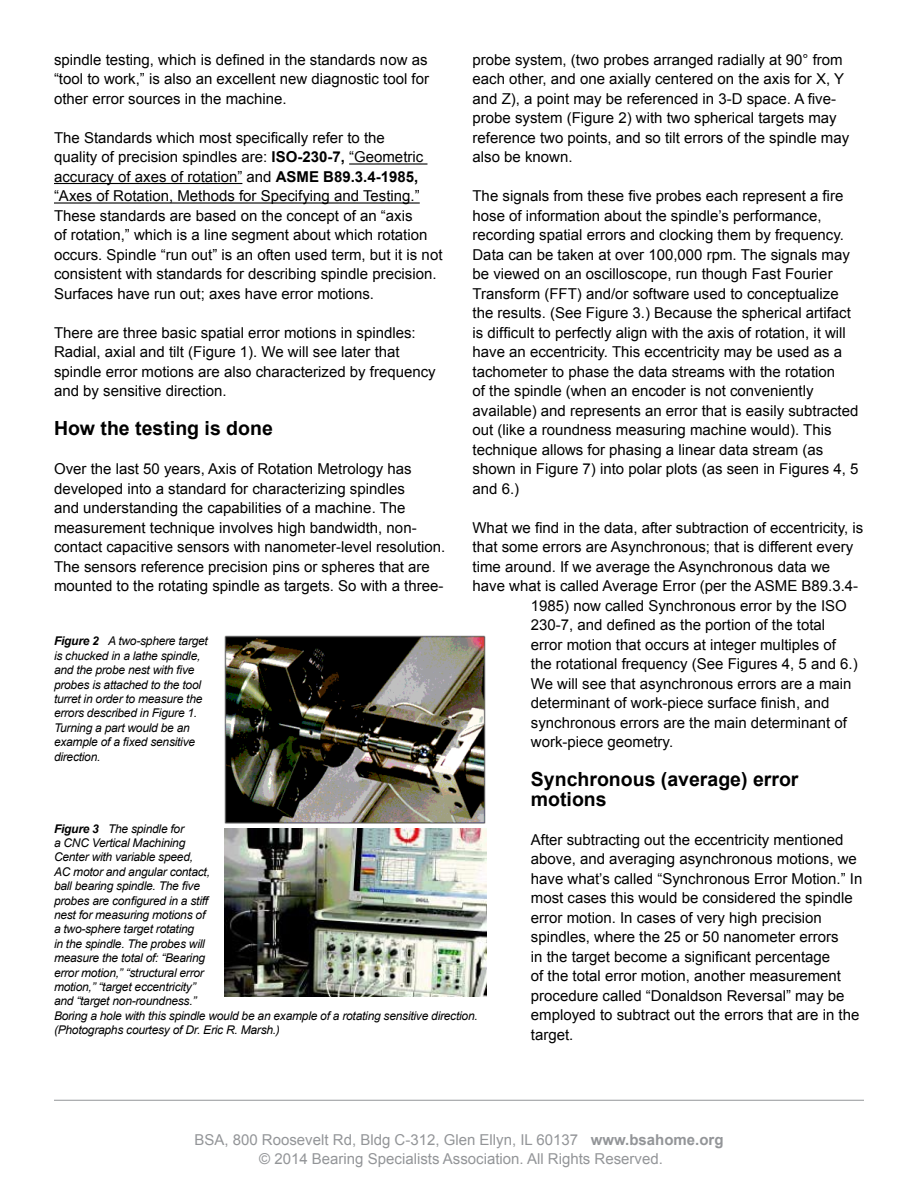
<style>
.page{position:relative;width:918px;height:1188px;background:#fff}
.page>*{position:absolute;margin:0;border:0;box-sizing:border-box;transform-origin:0 0}
.t1{font:700 19.5px/19.5px "Arial";color:#000}
.t2{font:15px/19.5px "Arial";color:#000}
.t3{font:15px/19.5px "Arial";color:#939598;text-align:center}
.t4{font:italic 12px/14.4px "Arial";letter-spacing:-.02em;color:#000}
.s1{font-weight:700}
</style>
<div class="page">
<hr style="left:54px;top:1100px;width:810px;height:1px;background:#939598">
<hr style="left:349px;top:163px;width:78px;height:2px;background:#000">
<hr style="left:54px;top:183px;width:188px;height:1px;background:#000">
<hr style="left:54px;top:202px;width:366px;height:2px;background:#000">
<img style="left:225px;top:636px;width:261px;height:188px">
<img style="left:225px;top:829px;width:261px;height:168px">
<p class="t2" style="left:54px;top:50px;width:377px;text-align:justify">spindle testing, which is defined in the standards now as “tool to work,” is also an excellent new diagnostic tool for other error sources in the machine.</p>
<p class="t2" style="left:54px;top:128px;width:390px">The Standards which most specifically refer to the<br>quality of precision spindles are: <span class="s1">ISO-230-7,</span> “Geometric accuracy of axes of rotation” and <span class="s1">ASME B89.3.4-1985, </span>“Axes of Rotation, Methods for Specifying and Testing.” These standards are based on the concept of an “axis<br>of rotation,” which is a line segment about which rotation occurs. Spindle “run out” is an often used term, but it is not consistent with standards for describing spindle precision.<br>Surfaces have run out; axes have error motions.</p>
<p class="t2" style="left:54px;top:323px;width:383px">There are three basic spatial error motions in spindles:<br>Radial, axial and tilt (Figure 1). We will see later that spindle error motions are also characterized by frequency and by sensitive direction.</p>
<h1 class="t1" style="left:54px;top:419px;width:220px">How the testing is done</h1>
<p class="t2" style="left:54px;top:459px;width:393px">Over the last 50 years, Axis of Rotation Metrology has developed into a standard for characterizing spindles<br>and understanding the capabilities of a machine. The measurement technique involves high bandwidth, non&shy;contact capacitive sensors with nanometer-level resolution.<br>The sensors reference precision pins or spheres that are mounted to the rotating spindle as targets. So with a three-</p>
<p class="t2" style="left:472px;top:50px;width:378px">probe system, (two probes arranged radially at 90° from each other, and one axially centered on the axis for X, Y and Z), a point may be referenced in 3-D space. A five&shy;probe system (Figure 2) with two spherical targets may reference two points, and so tilt errors of the spindle may also be known.</p>
<p class="t2" style="left:472px;top:186px;width:387px">The signals from these five probes each represent a fire hose of information about the spindle’s performance, recording spatial errors and clocking them by frequency.<br>Data can be taken at over 100,000 rpm. The signals may be viewed on an oscilloscope, run though Fast Fourier Transform (FFT) and/or software used to conceptualize the results. (See Figure 3.) Because the spherical artifact is difficult to perfectly align with the axis of rotation, it will have an eccentricity. This eccentricity may be used as a tachometer to phase the data streams with the rotation<br>of the spindle (when an encoder is not conveniently available) and represents an error that is easily subtracted out (like a roundness measuring machine would). This technique allows for phasing a linear data stream (as shown in Figure 7) into polar plots (as seen in Figures 4, 5 and 6.)</p>
<p class="t2" style="left:472px;top:518px;width:392px">What we find in the data, after subtraction of eccentricity, is</p>
<p class="t2" style="left:472px;top:537px;width:382px">that some errors are Asynchronous; that is different every</p>
<p class="t2" style="left:472px;top:557px;width:359px">time around. If we average the Asynchronous data we</p>
<p class="t2" style="left:472px;top:576px;width:387px">have what is called Average Error (per the ASME B89.3.4-</p>
<p class="t2" style="left:531px;top:596px;width:317px">1985) now called Synchronous error by the ISO</p>
<p class="t2" style="left:531px;top:615px;width:296px">230-7, and defined as the portion of the total</p>
<p class="t2" style="left:531px;top:635px;width:307px">error motion that occurs at integer multiples of</p>
<p class="t2" style="left:531px;top:654px;width:328px">the rotational frequency (See Figures 4, 5 and 6.)</p>
<p class="t2" style="left:531px;top:674px;width:322px">We will see that asynchronous errors are a main</p>
<p class="t2" style="left:531px;top:693px;width:300px">determinant of work-piece surface finish, and</p>
<p class="t2" style="left:531px;top:713px;width:317px">synchronous errors are the main determinant of</p>
<p class="t2" style="left:531px;top:732px;width:144px">work-piece geometry.</p>
<h1 class="t1" style="left:531px;top:770px;width:269px">Synchronous (average) error motions</h1>
<p class="t2" style="left:531px;top:830px;width:333px">After subtracting out the eccentricity mentioned above, and averaging asynchronous motions, we have what’s called “Synchronous Error Motion.” In most cases this would be considered the spindle error motion. In cases of very high precision spindles, where the 25 or 50 nanometer errors<br>in the target become a significant percentage<br>of the total error motion, another measurement procedure called “Donaldson Reversal” may be employed to subtract out the errors that are in the target.</p>
<p class="t4" style="left:54px;top:634px;width:155px"><span class="s1">Figure 2</span> A two-sphere target is chucked in a lathe spindle, and the probe nest with five probes is attached to the tool turret in order to measure the errors described in Figure 1.<br>Turning a part would be an example of a fixed sensitive direction.</p>
<p class="t4" style="left:54px;top:821px;width:425px"><span class="s1">Figure 3</span> The spindle for<br>a CNC Vertical Machining<br>Center with variable speed,<br>AC motor and angular contact,<br>ball bearing spindle. The five<br>probes are configured in a stiff<br>nest for measuring motions of<br>a two-sphere target rotating<br>in the spindle. The probes will<br>measure the total of: “Bearing<br>error motion,” “structural error<br>motion,” “target eccentricity”<br>and “target non-roundness.”<br>Boring a hole with this spindle would be an example of a rotating sensitive direction. (Photographs courtesy of Dr. Eric R. Marsh.)</p>
<p class="t3" style="left:194px;top:1130px;width:531px">BSA, 800 Roosevelt Rd, Bldg C-312, Glen Ellyn, IL 60137 <span class="s1">www.bsahome.org </span>© 2014 Bearing Specialists Association. All Rights Reserved.</p>
</div>
